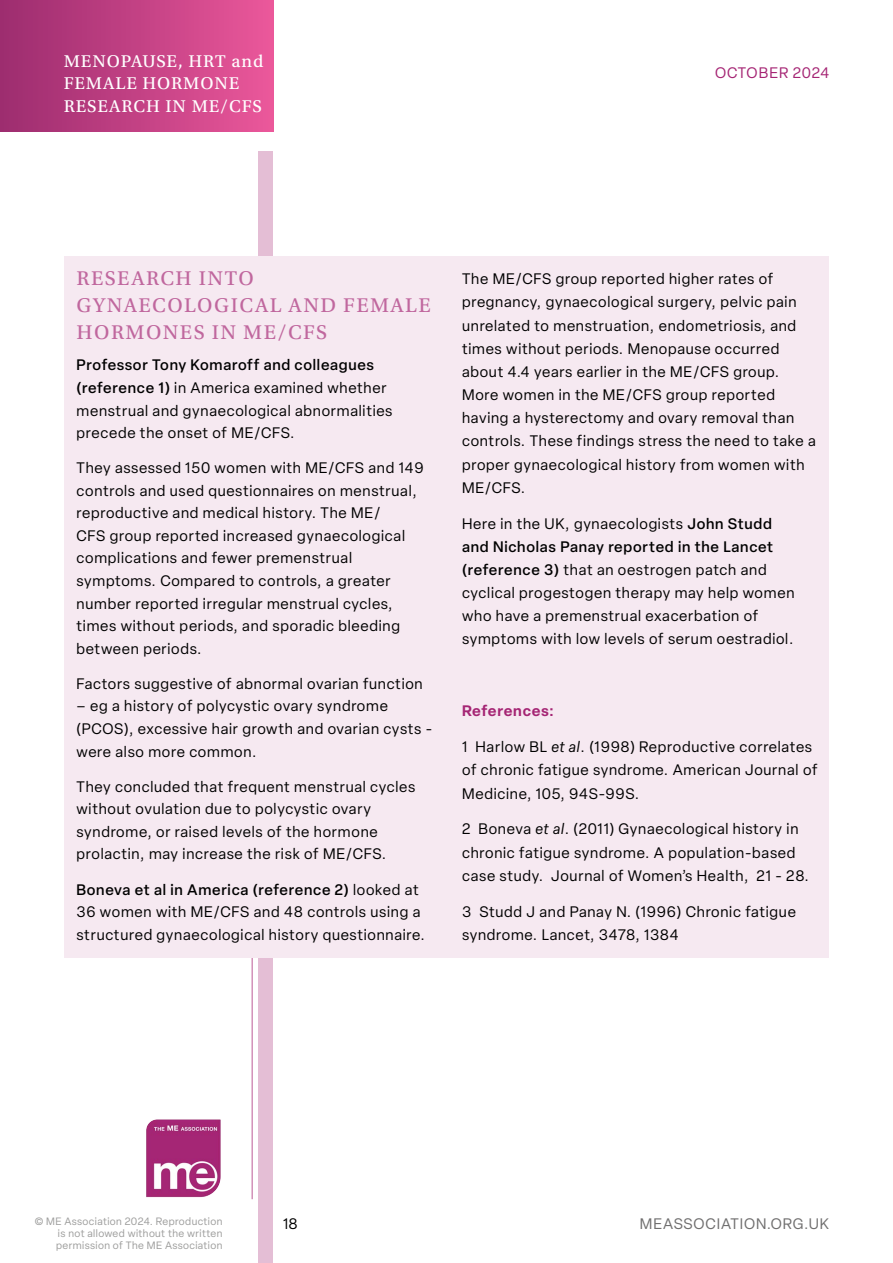
<style>
.page{position:relative;width:893px;height:1263px;background:#fff}
.page>*{position:absolute;margin:0;border:0;box-sizing:border-box;transform-origin:0 0}
.t1{font:21px/27px "Utopia Std Capt";letter-spacing:.07em;color:#c0679e}
.t2{font:18px/22.5px "Utopia Std Capt";letter-spacing:.05em;color:#fff}
.t3{font:15px/23.1px "Elza";letter-spacing:.05em;color:#000}
.t4{font:15px "Elza";letter-spacing:.06em;color:#706f6f}
.t5{font:15px "Elza";letter-spacing:.05em;color:#a52574}
.t6{font:600 15px "Elza";letter-spacing:.035em;color:#a52574}
.t7{font:10.5px/12px "Elza";letter-spacing:.04em;color:#9d9d9c}
.s1{font-weight:500}
.s2{font-style:italic}
</style>
<div class="page">
<div style="left:0;top:0;width:273px;height:132px;background:linear-gradient(to right,#9c2c6f,#ea579a)"></div>
<svg style="left:146px;top:1119px;width:75px;height:79px;background:#b5518f"></svg>
<hr style="left:251px;top:258px;width:2px;height:941px;background:#d292b9">
<div style="left:258px;top:152px;width:15px;height:1111px;background:#e4bed5"></div>
<div style="left:64px;top:256px;width:765px;height:701px;background:#f6e9f1"></div>
<p class="t2" style="left:64px;top:50px;width:201px">MENOPAUSE, HRT and<br>FEMALE HORMONE<br>RESEARCH IN ME/CFS</p>
<p class="t5" style="left:715px;top:63px;width:116px">OCTOBER 2024</p>
<h1 class="t1" style="left:77px;top:265px;width:355px">RESEARCH INTO<br>GYNAECOLOGICAL AND FEMALE<br>HORMONES IN ME/CFS</h1>
<p class="t3" style="left:77px;top:354px;width:318px;line-height:22.5px"><span class="s1">Professor Tony Komaroff and colleagues (reference 1)</span> in America examined whether menstrual and gynaecological abnormalities precede the onset of ME/CFS.</p>
<p class="t3" style="left:77px;top:457px;width:349px;line-height:22.5px">They assessed 150 women with ME/CFS and 149 controls and used questionnaires on menstrual, reproductive and medical history. The ME/<br>CFS group reported increased gynaecological complications and fewer premenstrual symptoms. Compared to controls, a greater number reported irregular menstrual cycles, times without periods, and sporadic bleeding between periods.</p>
<p class="t3" style="left:77px;top:672px;width:348px">Factors suggestive of abnormal ovarian function</p>
<p class="t3" style="left:77px;top:695px;width:357px;line-height:22.5px">– eg a history of polycystic ovary syndrome (PCOS), excessive hair growth and ovarian cysts - were also more common.</p>
<p class="t3" style="left:77px;top:775px;width:340px;line-height:22.5px">They concluded that frequent menstrual cycles without ovulation due to polycystic ovary syndrome, or raised levels of the hormone prolactin, may increase the risk of ME/CFS.</p>
<p class="t3" style="left:77px;top:878px;width:350px;line-height:22.5px"><span class="s1">Boneva et al in America (reference 2)</span> looked at<br>36 women with ME/CFS and 48 controls using a structured gynaecological history questionnaire.</p>
<p class="t3" style="left:462px;top:267px;width:355px">The ME/CFS group reported higher rates of pregnancy, gynaecological surgery, pelvic pain unrelated to menstruation, endometriosis, and times without periods. Menopause occurred about 4.4 years earlier in the ME/CFS group.<br>More women in the ME/CFS group reported having a hysterectomy and ovary removal than controls. These findings stress the need to take a proper gynaecological history from women with ME/CFS.</p>
<p class="t3" style="left:462px;top:512px;width:334px">Here in the UK, gynaecologists <span class="s1">John Studd and Nicholas Panay reported in the Lancet (reference 3)</span> that an oestrogen patch and cyclical progestogen therapy may help women who have a premenstrual exacerbation of symptoms with low levels of serum oestradiol.</p>
<p class="t6" style="left:462px;top:700px;width:93px">References:</p>
<p class="t3" style="left:462px;top:735px;width:357px">1 Harlow BL <span class="s2">et al</span>. (1998) Reproductive correlates of chronic fatigue syndrome. American Journal of<br>Medicine, 105, 94S-99S.</p>
<p class="t3" style="left:462px;top:817px;width:348px">2 Boneva <span class="s2">et al</span>. (2011) Gynaecological history in chronic fatigue syndrome. A population-based case study. Journal of Women’s Health, 21 - 28.</p>
<p class="t3" style="left:462px;top:900px;width:335px">3 Studd J and Panay N. (1996) Chronic fatigue syndrome. Lancet, 3478, 1384</p>
<p class="t7" style="left:35px;top:1215px;width:189px">© ME Association 2024. Reproduction</p>
<p class="t3" style="left:283px;top:1212px;width:16px">18</p>
<p class="t4" style="left:640px;top:1214px;width:191px">MEASSOCIATION.ORG.UK</p>
<p class="t7" style="left:56px;top:1227px;width:168px">is not allowed without the written permission of The ME Association</p>
</div>
